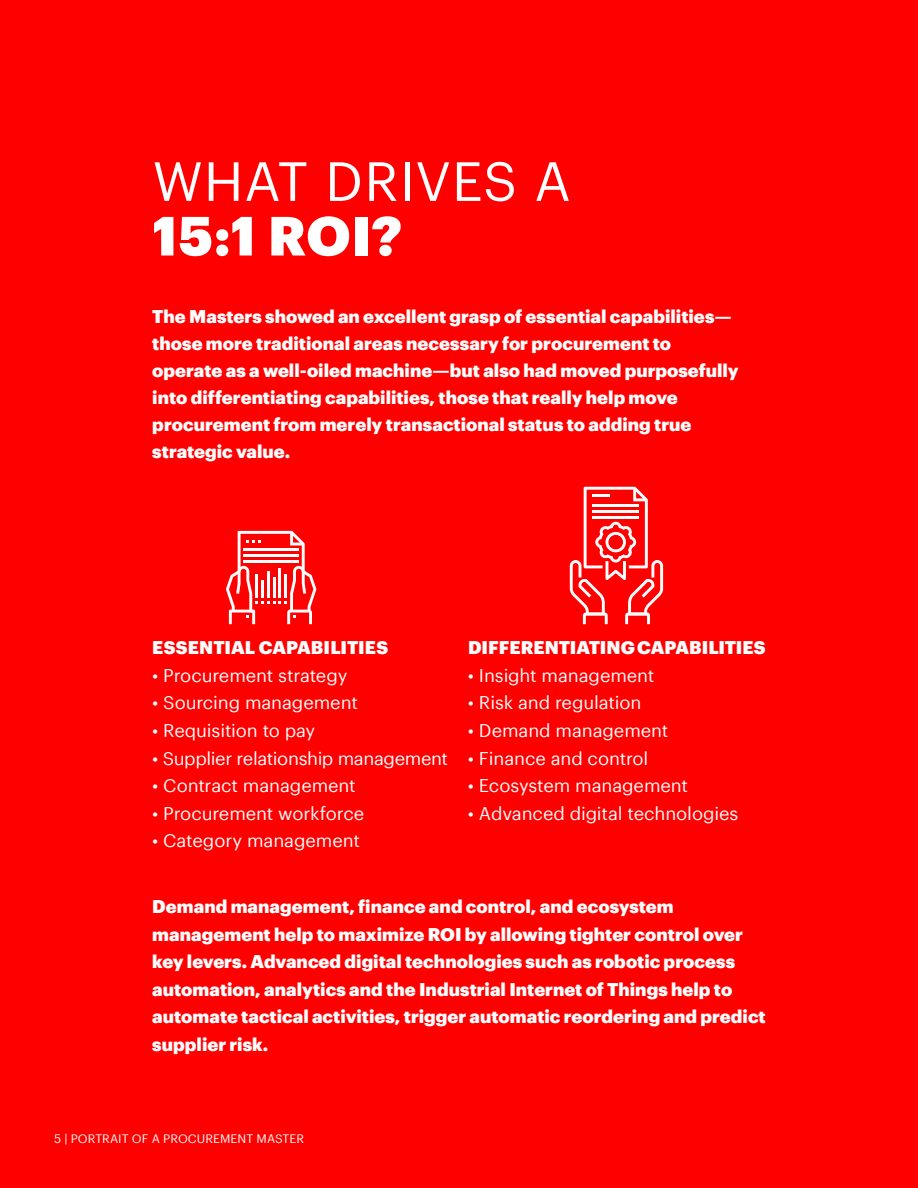
<style>
.page{position:relative;width:918px;height:1188px;background:#f00}
.page>*{position:absolute;margin:0;border:0;box-sizing:border-box;transform-origin:0 0}
.t1{font:54px "Graphik";letter-spacing:.01em;color:#fff}
.t2{font:900 54px "Graphik";color:#fff}
.t3{font:900 18px/27px "Graphik";letter-spacing:.005em;color:#fff}
.t4{font:18px "Graphik";letter-spacing:-.005em;color:#fff}
.t5{font:12px "Graphik";letter-spacing:.005em;color:#fff}
</style>
<div class="page">
<svg style="left:226px;top:531px;width:90px;height:93px"></svg>
<svg style="left:570px;top:487px;width:93px;height:137px"></svg>
<hr style="left:592px;top:494px;width:18px;height:3px;background:#fff">
<hr style="left:592px;top:504px;width:47px;height:3px;background:#fff">
<hr style="left:592px;top:510px;width:47px;height:3px;background:#fff">
<hr style="left:592px;top:516px;width:47px;height:3px;background:#fff">
<h1 class="t1" style="left:152px;top:141px;width:420px">WHAT DRIVES A</h1>
<h1 class="t2" style="left:152px;top:194px;width:251px">15:1 ROI?</h1>
<p class="t3" style="left:152px;top:302px;width:588px">The Masters showed an excellent grasp of essential capabilities— those more traditional areas necessary for procurement to operate as a well-oiled machine—but also had moved purposefully into differentiating capabilities, those that really help move procurement from merely transactional status to adding true strategic value.</p>
<p class="t3" style="left:152px;top:633px;width:237px">ESSENTIAL CAPABILITIES</p>
<p class="t4" style="left:152px;top:662px;width:197px">• Procurement strategy</p>
<p class="t4" style="left:152px;top:689px;width:207px">• Sourcing management</p>
<p class="t4" style="left:152px;top:717px;width:165px">• Requisition to pay</p>
<p class="t4" style="left:152px;top:745px;width:297px">• Supplier relationship management</p>
<p class="t4" style="left:152px;top:772px;width:205px">• Contract management</p>
<p class="t4" style="left:152px;top:800px;width:214px">• Procurement workforce</p>
<p class="t4" style="left:152px;top:827px;width:209px">• Category management</p>
<p class="t3" style="left:468px;top:632px;width:299px">DIFFERENTIATING CAPABILITIES</p>
<p class="t4" style="left:468px;top:662px;width:188px">• Insight management</p>
<p class="t4" style="left:468px;top:689px;width:175px">• Risk and regulation</p>
<p class="t4" style="left:468px;top:717px;width:202px">• Demand management</p>
<p class="t4" style="left:468px;top:744px;width:182px">• Finance and control</p>
<p class="t4" style="left:468px;top:772px;width:222px">• Ecosystem management</p>
<p class="t4" style="left:468px;top:800px;width:272px">• Advanced digital technologies</p>
<p class="t3" style="left:152px;top:891px;width:615px;line-height:27.6px">Demand management, finance and control, and ecosystem management help to maximize ROI by allowing tighter control over key levers. Advanced digital technologies such as robotic process automation, analytics and the Industrial Internet of Things help to automate tactical activities, trigger automatic reordering and predict supplier risk.</p>
<p class="t5" style="left:54px;top:1130px;width:252px">5 | PORTRAIT OF A PROCUREMENT MASTER</p>
</div>
